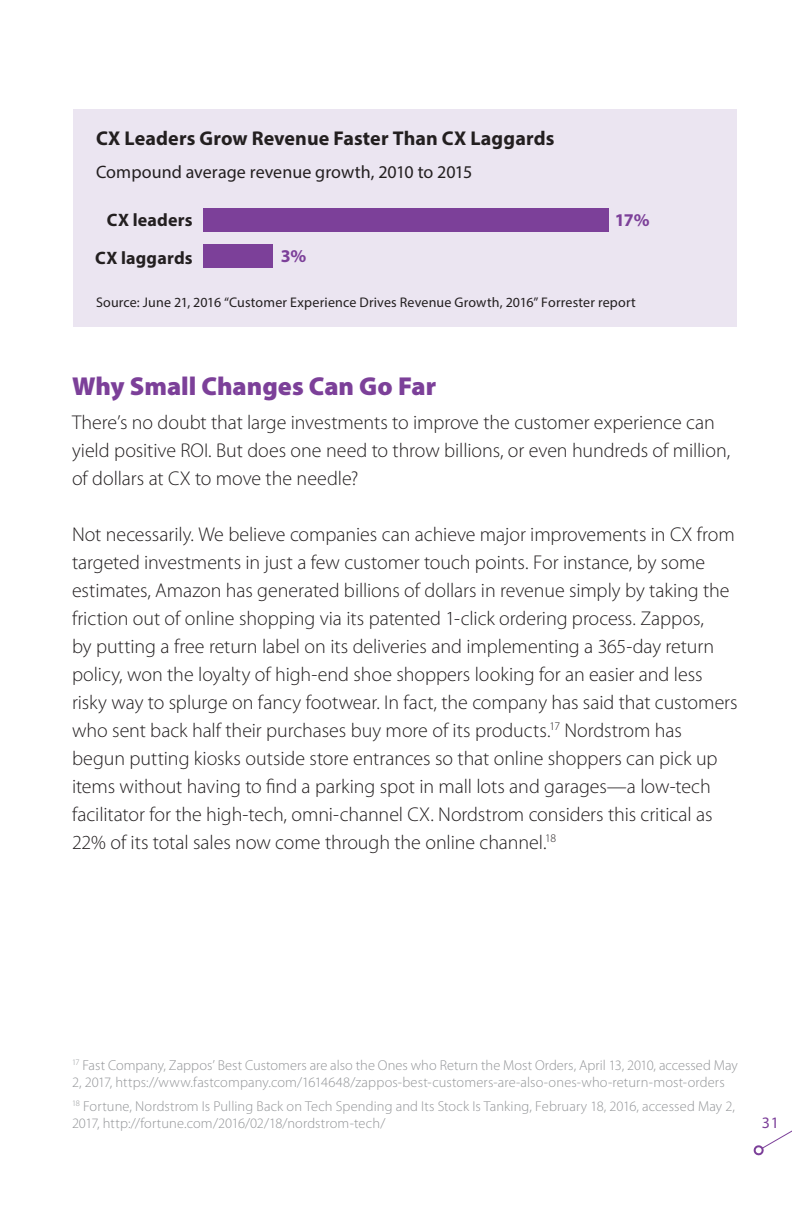
<style>
.page{position:relative;width:792px;height:1224px;background:#fff}
.page>*{position:absolute;margin:0;border:0;box-sizing:border-box;transform-origin:0 0}
._05_Body_subhead{font:900 26px "Myriad Pro";color:#7c4099}
._3A_Body_100k_10_14{font:300 20px/28px "Myriad Pro";letter-spacing:-.005em;color:#231f20}
._06_Caption___Bold{font:700 20px "Myriad Pro";letter-spacing:.005em;color:#231f20}
._06_Caption___Bold-2{font:18px "Myriad Pro";color:#231f20}
._06_Caption___Bold-3{font:700 18px "Myriad Pro";letter-spacing:.01em;color:#231f20}
._06_Caption___Bold-4{font:700 18px "Myriad Pro";color:#7c4099}
.t1{font:16px "Myriad Pro";color:#7c4099}
._7A_Footnote_7_2_8_6{font:300 14.4px/17.2px "Myriad Pro";letter-spacing:.005em;color:#939598}
._06_Caption___Bold-5{font:14px "Myriad Pro";letter-spacing:.015em;color:#231f20}
</style>
<div class="page">
<svg style="left:753px;top:1130px;width:39px;height:26px"></svg>
<div style="left:73px;top:109px;width:664px;height:218px;background:#ebe5f1"></div>
<div style="left:203px;top:208px;width:406px;height:24px;background:#7c4099"></div>
<div style="left:203px;top:244px;width:70px;height:24px;background:#7c4099"></div>
<p class="_06_Caption___Bold" style="left:96px;top:125px;width:460px">CX Leaders Grow Revenue Faster Than CX Laggards</p>
<p class="_06_Caption___Bold-2" style="left:96px;top:161px;width:378px">Compound average revenue growth, 2010 to 2015</p>
<p class="_06_Caption___Bold-3" style="left:107px;top:208px;width:87px">CX leaders</p>
<p class="_06_Caption___Bold-3" style="left:95px;top:246px;width:99px">CX laggards</p>
<p class="_06_Caption___Bold-4" style="left:281px;top:244px;width:27px">3%</p>
<p class="_06_Caption___Bold-4" style="left:615px;top:208px;width:36px">17%</p>
<p class="_06_Caption___Bold-5" style="left:96px;top:294px;width:541px">Source: June 21, 2016 “Customer Experience Drives Revenue Growth, 2016” Forrester report</p>
<p class="_05_Body_subhead" style="left:72px;top:368px;width:366px">Why Small Changes Can Go Far</p>
<p class="_3A_Body_100k_10_14" style="left:72px;top:408px;width:660px">There’s no doubt that large investments to improve the customer experience can yield positive ROI. But does one need to throw billions, or even hundreds of million, of dollars at CX to move the needle?</p>
<p class="_3A_Body_100k_10_14" style="left:72px;top:520px;width:667px">Not necessarily. We believe companies can achieve major improvements in CX from targeted investments in just a few customer touch points. For instance, by some estimates, Amazon has generated billions of dollars in revenue simply by taking the friction out of online shopping via its patented 1-click ordering process. Zappos,<br>by putting a free return label on its deliveries and implementing a 365-day return policy, won the loyalty of high-end shoe shoppers looking for an easier and less risky way to splurge on fancy footwear. In fact, the company has said that customers who sent back half their purchases buy more of its products.<sup>17</sup> Nordstrom has begun putting kiosks outside store entrances so that online shoppers can pick up items without having to find a parking spot in mall lots and garages—a low-tech facilitator for the high-tech, omni-channel CX. Nordstrom considers this critical as 22% of its total sales now come through the online channel.<sup>18</sup></p>
<p class="_7A_Footnote_7_2_8_6" style="left:72px;top:1057px;width:667px"><sup>17</sup> Fast Company, Zappos’ Best Customers are also the Ones who Return the Most Orders, April 13, 2010, accessed May<br>2, 2017, https://www.fastcompany.com/1614648/zappos-best-customers-are-also-ones-who-return-most-orders</p>
<p class="_7A_Footnote_7_2_8_6" style="left:72px;top:1097px;width:664px"><sup>18</sup> Fortune, Nordstrom Is Pulling Back on Tech Spending and Its Stock Is Tanking, February 18, 2016, accessed May 2,<br>2017, http://fortune.com/2016/02/18/nordstrom-tech/</p>
<p class="t1" style="left:762px;top:1113px;width:19px">31</p>
</div>
